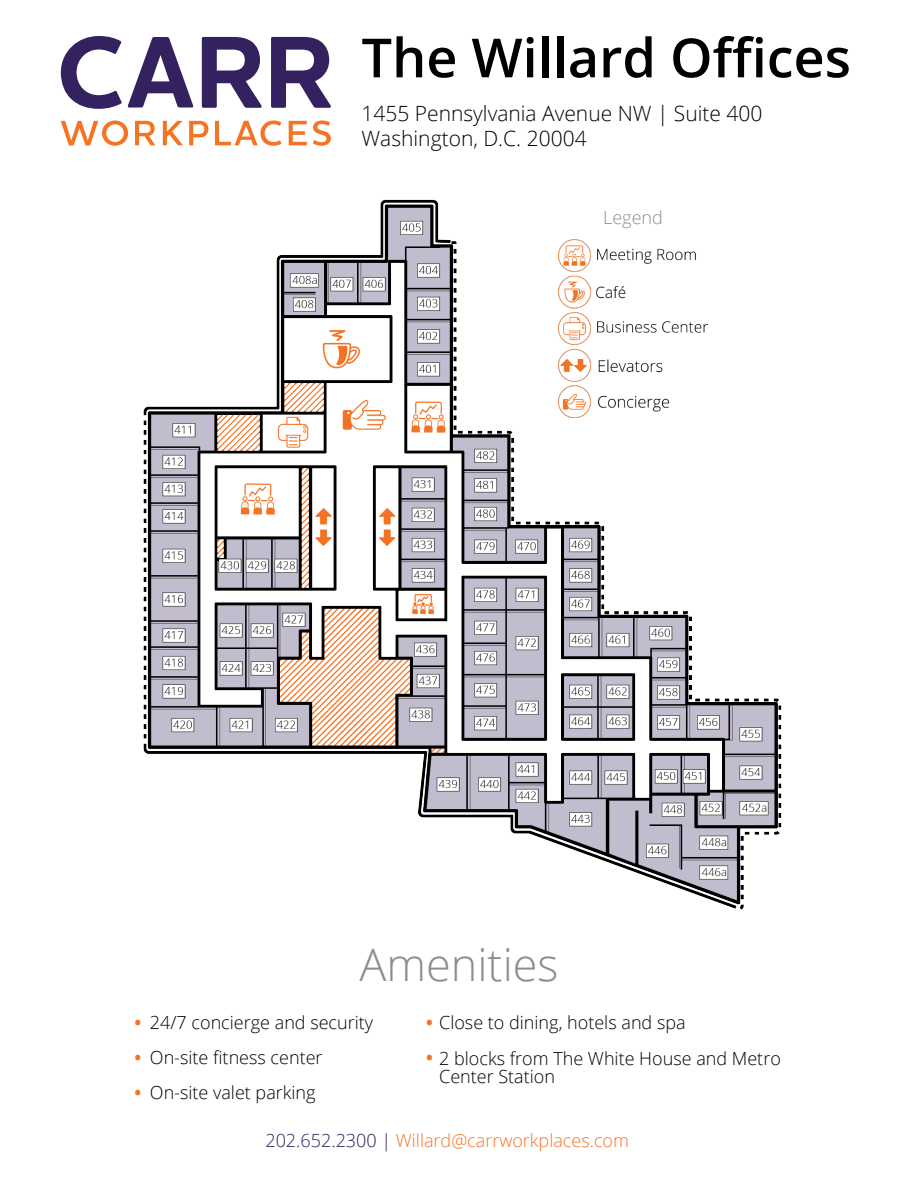
<style>
.page{position:relative;width:918px;height:1188px;background:#fff}
.page>*{position:absolute;margin:0;border:0;box-sizing:border-box;transform-origin:0 0}
.t1{font:600 54px "Open Sans";color:#000}
.t2{font:300 45px "Open Sans";color:#8b8e90}
.t3{font:300 21px/25.2px "Open Sans";color:#000}
.t4{font:300 18px/35px "Open Sans";color:#000}
.t5{font:300 18px "Open Sans";color:#f47424}
.t6{font:300 18px "Open Sans";color:#8b8e90}
.t7{font:700 18px/35px "Open Sans";color:#f47424;text-align:justify}
.s1{font-weight:700;color:#f47424}
.s2{color:#342160}
</style>
<div class="page">
<img style="left:143px;top:199px;width:639px;height:711px">
<img style="left:559px;top:239px;width:149px;height:178px">
<svg style="left:61px;top:121px;width:67px;height:25px"></svg>
<svg style="left:135px;top:121px;width:20px;height:24px"></svg>
<svg style="left:163px;top:121px;width:20px;height:24px"></svg>
<svg style="left:189px;top:121px;width:19px;height:24px"></svg>
<svg style="left:215px;top:121px;width:66px;height:25px"></svg>
<svg style="left:289px;top:121px;width:18px;height:24px"></svg>
<svg style="left:313px;top:121px;width:18px;height:25px"></svg>
<svg style="left:61px;top:36px;width:61px;height:73px"></svg>
<svg style="left:202px;top:37px;width:60px;height:71px"></svg>
<svg style="left:271px;top:37px;width:60px;height:71px"></svg>
<svg style="left:128px;top:37px;width:65px;height:71px"></svg>
<h1 class="t1" style="left:362px;top:21px;width:491px">The Willard Offices</h1>
<p class="t3" style="left:362px;top:100px;width:402px">1455 Pennsylvania Avenue NW | Suite 400<br>Washington, D.C. 20004</p>
<p class="t6" style="left:603px;top:205px;width:61px">Legend</p>
<h2 class="t2" style="left:359px;top:934px;width:201px">Amenities</h2>
<p class="t7" style="left:135px;top:1005px;width:8px">• • •</p>
<p class="t4" style="left:150px;top:1005px;width:225px">24/7 concierge and security<br>On-site fitness center<br>On-site valet parking</p>
<p class="t4" style="left:426px;top:1005px;width:261px"><span class="s1">•</span> Close to dining, hotels and spa</p>
<p class="t4" style="left:426px;top:1041px;width:356px"><span class="s1">•</span> 2 blocks from The White House and Metro</p>
<p class="t4" style="left:439px;top:1059px;width:117px">Center Station</p>
<p class="t5" style="left:265px;top:1128px;width:365px"><span class="s2">202.652.2300 |</span> Willard@carrworkplaces.com</p>
</div>
